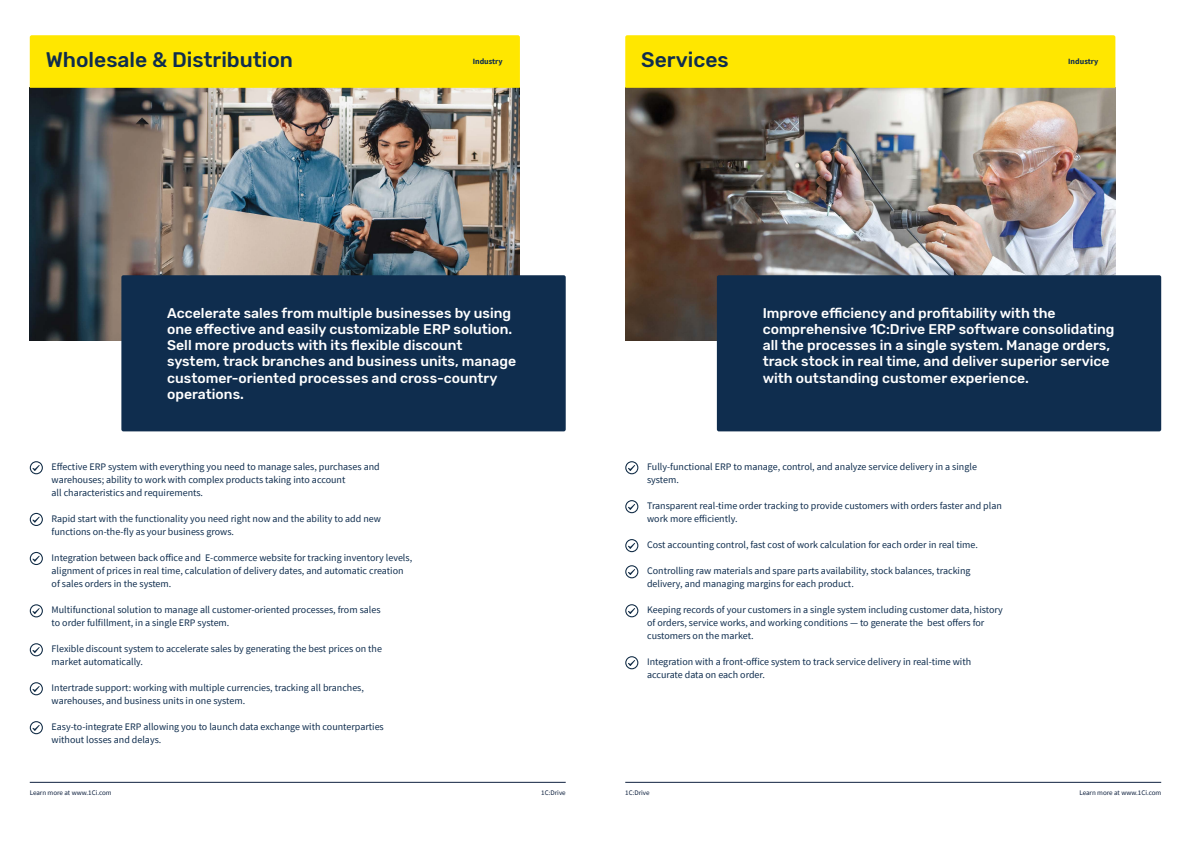
<style>
.page{position:relative;width:1191px;height:842px;background:#fff}
.page>*{position:absolute;margin:0;border:0;box-sizing:border-box;transform-origin:0 0}
.t1{font:500 21px "Rubik";color:#0f2d4e}
.t2{font:500 14px/16.3px "Rubik";color:#fff}
.t3{font:10px/13px "Source Sans Pro";color:#0f2d4e}
.t4{font:700 8px "Source Sans Pro";color:#0f2d4e}
.t5{font:7px "Source Sans Pro";color:#0f213f}
</style>
<div class="page">
<hr style="left:625px;top:782px;width:536px;height:1px;background:#0f213f">
<hr style="left:30px;top:782px;width:536px;height:1px;background:#0f213f">
<img style="left:625px;top:88px;width:490px;height:252px">
<img style="left:30px;top:88px;width:490px;height:252px">
<div style="left:717px;top:275px;width:444px;height:156px;background:#0f2d4e;border-radius:2px"></div>
<div style="left:121px;top:275px;width:445px;height:156px;background:#0f2d4e;border-radius:2px"></div>
<div style="left:625px;top:35px;width:490px;height:53px;background:#ffe700"></div>
<div style="left:30px;top:35px;width:490px;height:53px;background:#ffe700"></div>
<svg style="left:625px;top:461px;width:13px;height:13px"></svg>
<svg style="left:30px;top:461px;width:13px;height:13px"></svg>
<svg style="left:625px;top:500px;width:13px;height:13px"></svg>
<svg style="left:30px;top:513px;width:13px;height:13px"></svg>
<svg style="left:625px;top:539px;width:13px;height:13px"></svg>
<svg style="left:30px;top:552px;width:13px;height:13px"></svg>
<svg style="left:625px;top:565px;width:13px;height:13px"></svg>
<svg style="left:30px;top:604px;width:13px;height:13px"></svg>
<svg style="left:625px;top:604px;width:13px;height:13px"></svg>
<svg style="left:625px;top:656px;width:13px;height:13px"></svg>
<svg style="left:30px;top:643px;width:13px;height:13px"></svg>
<svg style="left:30px;top:682px;width:13px;height:13px"></svg>
<svg style="left:30px;top:721px;width:13px;height:13px"></svg>
<h1 class="t1" style="left:46px;top:48px;width:249px">Wholesale &amp; Distribution</h1>
<p class="t4" style="left:473px;top:56px;width:31px">Industry</p>
<h1 class="t1" style="left:641px;top:48px;width:89px">Services</h1>
<p class="t4" style="left:1068px;top:56px;width:31px">Industry</p>
<p class="t2" style="left:167px;top:305px;width:350px">Accelerate sales from multiple businesses by using one effective and easily customizable ERP solution.<br>Sell more products with its flexible discount system, track branches and business units, manage customer-oriented processes and cross-country operations.</p>
<p class="t3" style="left:52px;top:460px;width:329px">Effective ERP system with everything you need to manage sales, purchases and warehouses; ability to work with complex products taking into account<br>all characteristics and requirements.</p>
<p class="t3" style="left:52px;top:512px;width:331px">Rapid start with the functionality you need right now and the ability to add new functions on-the-fly as your business grows.</p>
<p class="t3" style="left:52px;top:551px;width:362px">Integration between back office and E-commerce website for tracking inventory levels, alignment of prices in real time, calculation of delivery dates, and automatic creation of sales orders in the system.</p>
<p class="t3" style="left:52px;top:603px;width:330px">Multifunctional solution to manage all customer-oriented processes, from sales to order fulfillment, in a single ERP system.</p>
<p class="t3" style="left:52px;top:642px;width:332px">Flexible discount system to accelerate sales by generating the best prices on the market automatically.</p>
<p class="t3" style="left:52px;top:681px;width:314px">Intertrade support: working with multiple currencies, tracking all branches, warehouses, and business units in one system.</p>
<p class="t3" style="left:52px;top:720px;width:334px">Easy-to-integrate ERP allowing you to launch data exchange with counterparties without losses and delays.</p>
<p class="t2" style="left:762px;top:305px;width:353px">Improve efficiency and profitability with the comprehensive 1C:Drive ERP software consolidating all the processes in a single system. Manage orders, track stock in real time, and deliver superior service with outstanding customer experience.</p>
<p class="t3" style="left:647px;top:460px;width:331px">Fully-functional ERP to manage, control, and analyze service delivery in a single system.</p>
<p class="t3" style="left:647px;top:499px;width:356px">Transparent real-time order tracking to provide customers with orders faster and plan work more efficiently.</p>
<p class="t3" style="left:647px;top:538px;width:332px">Cost accounting control, fast cost of work calculation for each order in real time.</p>
<p class="t3" style="left:647px;top:564px;width:325px">Controlling raw materials and spare parts availability, stock balances, tracking delivery, and managing margins for each product.</p>
<p class="t3" style="left:647px;top:603px;width:357px">Keeping records of your customers in a single system including customer data, history of orders, service works, and working conditions — to generate the best offers for customers on the market.</p>
<p class="t3" style="left:647px;top:655px;width:326px">Integration with a front-office system to track service delivery in real-time with accurate data on each order.</p>
<p class="t5" style="left:30px;top:789px;width:83px">Learn more at www.1Ci.com</p>
<p class="t5" style="left:541px;top:789px;width:26px">1C:Drive</p>
<p class="t5" style="left:625px;top:789px;width:26px">1C:Drive</p>
<p class="t5" style="left:1079px;top:789px;width:83px">Learn more at www.1Ci.com</p>
</div>
